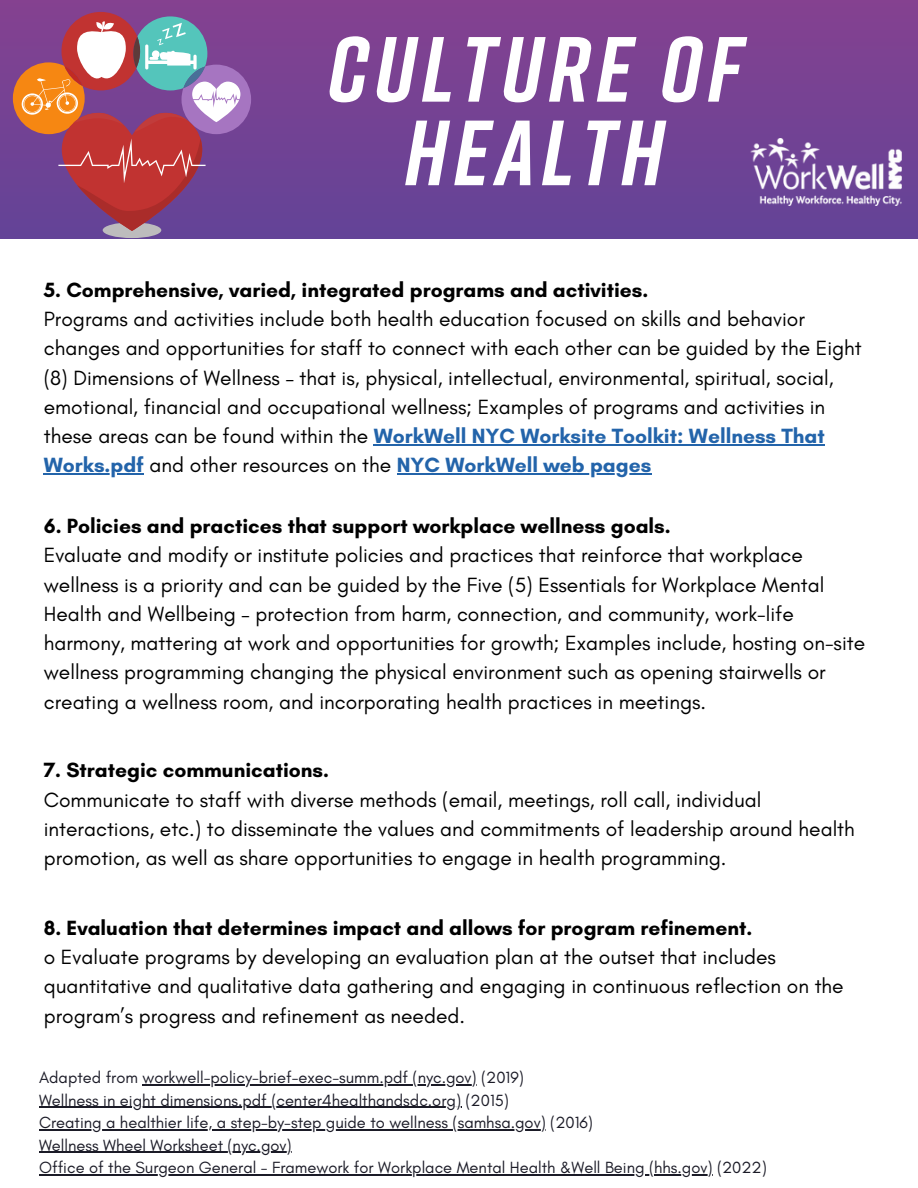
<style>
.page{position:relative;width:918px;height:1188px;background:#fff}
.page>*{position:absolute;margin:0;border:0;box-sizing:border-box;transform-origin:0 0}
.t1{font:italic 700 92.25px/83.6px "Rift";letter-spacing:.065em;color:#fff;text-align:center}
.t2{font:21px/29.2px "Glacial Indifference";color:#000}
.t3{font:700 21px "Glacial Indifference";color:#000}
.t4{font:16.5px "Glacial Indifference";color:#1b1b27}
.s1{font-weight:700;color:#2364aa}
</style>
<div class="page">
<div style="left:0;top:0;width:918px;height:238px;background:linear-gradient(to bottom,#854190,#634397)"></div>
<div style="left:103px;top:222px;width:58px;height:16px;background:#bdbcbd;border-radius:50%"></div>
<svg style="left:13px;top:12px;width:238px;height:219px;background:#9c5f7f"></svg>
<hr style="left:374px;top:444px;width:451px;height:1px;background:#2364aa">
<hr style="left:44px;top:474px;width:100px;height:1px;background:#2364aa">
<hr style="left:397px;top:474px;width:254px;height:1px;background:#2364aa">
<img style="left:751px;top:139px;width:150px;height:66px">
<hr style="left:143px;top:1084px;width:334px;height:1px;background:#1b1b27">
<hr style="left:39px;top:1107px;width:422px;height:1px;background:#1b1b27">
<hr style="left:39px;top:1129px;width:507px;height:1px;background:#1b1b27">
<hr style="left:39px;top:1152px;width:253px;height:1px;background:#1b1b27">
<hr style="left:39px;top:1174px;width:674px;height:1px;background:#1b1b27">
<p class="t1" style="left:327px;top:25px;width:416px">CULTURE OF<br>HEALTH</p>
<p class="t3" style="left:44px;top:277px;width:606px">5. Comprehensive, varied, integrated programs and activities.</p>
<p class="t2" style="left:44px;top:304px;width:820px">Programs and activities include both health education focused on skills and behavior changes and opportunities for staff to connect with each other can be guided by the Eight (8) Dimensions of Wellness – that is, physical, intellectual, environmental, spiritual, social, emotional, financial and occupational wellness; Examples of programs and activities in these areas can be found within the <span class="s1">WorkWell NYC Worksite Toolkit: Wellness That Works.pdf</span> and other resources on the <span class="s1">NYC WorkWell web pages</span></p>
<p class="t3" style="left:44px;top:513px;width:629px">6. Policies and practices that support workplace wellness goals.</p>
<p class="t2" style="left:44px;top:540px;width:823px">Evaluate and modify or institute policies and practices that reinforce that workplace wellness is a priority and can be guided by the Five (5) Essentials for Workplace Mental Health and Wellbeing – protection from harm, connection, and community, work-life harmony, mattering at work and opportunities for growth; Examples include, hosting on-site wellness programming changing the physical environment such as opening stairwells or creating a wellness room, and incorporating health practices in meetings.</p>
<p class="t3" style="left:44px;top:757px;width:287px">7. Strategic communications.</p>
<p class="t2" style="left:44px;top:785px;width:813px">Communicate to staff with diverse methods (email, meetings, roll call, individual interactions, etc.) to disseminate the values and commitments of leadership around health promotion, as well as share opportunities to engage in health programming.</p>
<p class="t3" style="left:44px;top:915px;width:710px">8. Evaluation that determines impact and allows for program refinement.</p>
<p class="t2" style="left:44px;top:942px;width:801px">o Evaluate programs by developing an evaluation plan at the outset that includes quantitative and qualitative data gathering and engaging in continuous reflection on the program’s progress and refinement as needed.</p>
<p class="t4" style="left:39px;top:1067px;width:486px">Adapted from workwell-policy-brief-exec-summ.pdf (nyc.gov) (2019)</p>
<p class="t4" style="left:39px;top:1090px;width:471px">Wellness in eight dimensions.pdf (center4healthandsdc.org) (2015)</p>
<p class="t4" style="left:39px;top:1112px;width:555px">Creating a healthier life, a step-by-step guide to wellness (samhsa.gov) (2016)</p>
<p class="t4" style="left:39px;top:1135px;width:254px">Wellness Wheel Worksheet (nyc.gov)</p>
<p class="t4" style="left:39px;top:1157px;width:729px">Office of the Surgeon General - Framework for Workplace Mental Health &amp;Well Being (hhs.gov) (2022)</p>
</div>
